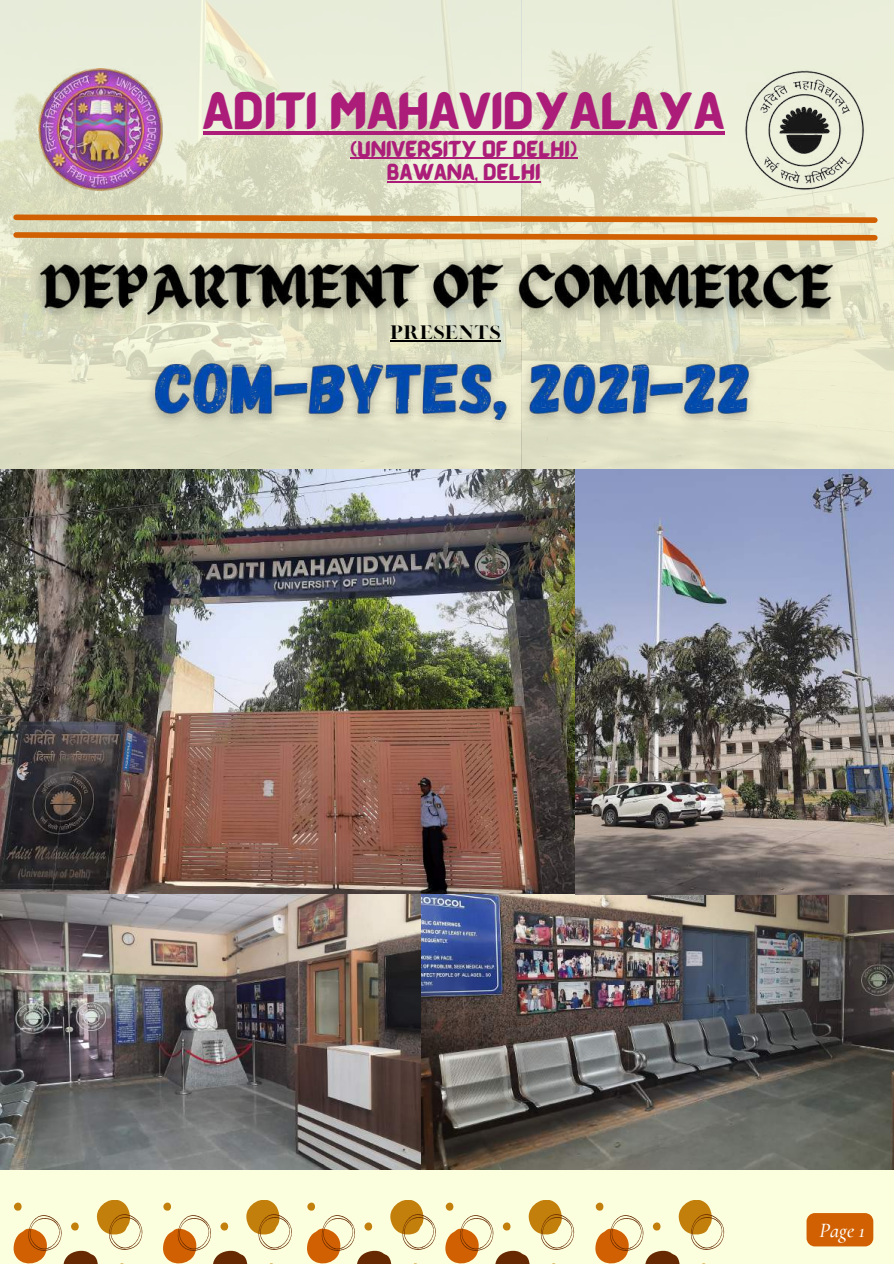
<style>
.page{position:relative;width:894px;height:1264px;background:#fff}
.page>*{position:absolute;margin:0;border:0;box-sizing:border-box;transform-origin:0 0}
.t1{font:39px "BARABARA Regular";color:#ab1d79}
.t2{font:italic 500 20.55px "Cormorant Garamond";color:#fff}
.t3{font:17.25px/23.7px "BARABARA Regular";color:#ab1d79;text-align:center}
.t4{font:15.75px "London";color:#000}
</style>
<div class="page">
<div style="left:0;top:0;width:893px;height:1263px;background:#fcffde"></div>
<svg style="left:13px;top:1200px;width:130px;height:63px"></svg>
<img style="left:0;top:0;width:893px;height:1169px">
<div style="left:806px;top:1213px;width:67px;height:33px;background:#d16002"></div>
<svg style="left:163px;top:1200px;width:129px;height:63px"></svg>
<svg style="left:307px;top:1200px;width:129px;height:63px"></svg>
<svg style="left:445px;top:1200px;width:129px;height:63px"></svg>
<svg style="left:595px;top:1200px;width:129px;height:63px"></svg>
<img style="left:741px;top:69px;width:126px;height:122px">
<img style="left:38px;top:68px;width:124px;height:122px">
<hr style="left:203px;top:132px;width:521px;height:3px;background:#ab1d79">
<hr style="left:350px;top:158px;width:227px;height:1px;background:#ab1d79">
<hr style="left:387px;top:181px;width:153px;height:1px;background:#ab1d79">
<img style="left:21px;top:243px;width:832px;height:103px">
<img style="left:138px;top:328px;width:631px;height:119px">
<hr style="left:390px;top:340px;width:110px;height:1px;background:#000">
<svg style="left:10px;top:212px;width:870px;height:31px;background:#dab27f"></svg>
<h1 class="t1" style="left:203px;top:85px;width:523px">ADITI MAHAVIDYALAYA</h1>
<p class="t3" style="left:350px;top:136px;width:228px">(UNIVERSITY OF DELHI)<br>BAWANA, DELHI</p>
<p class="t4" style="left:390px;top:321px;width:112px">PRESENTS</p>
<p class="t2" style="left:819px;top:1217px;width:47px">Page 1</p>
</div>
